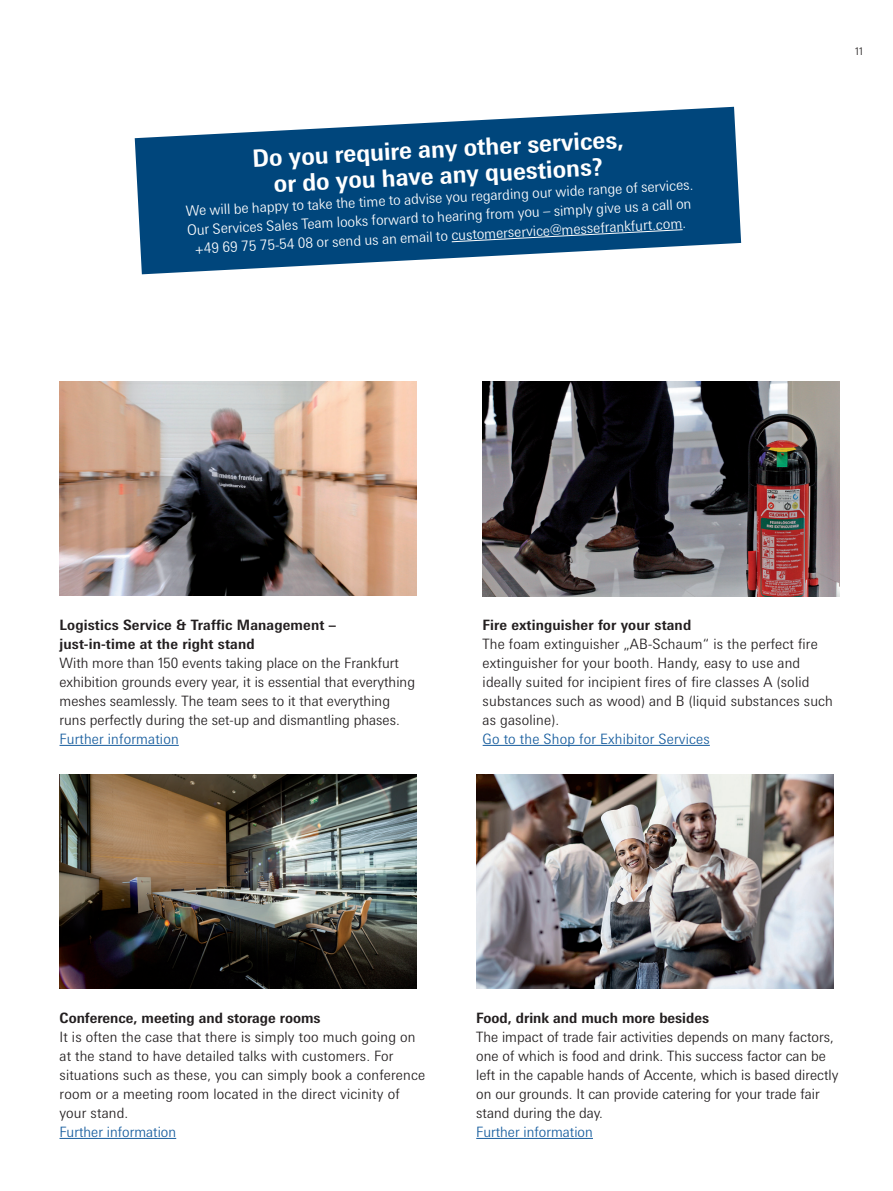
<style>
.page{position:relative;width:893px;height:1191px;background:#fff}
.page>*{position:absolute;margin:0;border:0;box-sizing:border-box;transform-origin:0 0}
.t1{font:700 24px/26.4px "Messe Univers";color:#fff;text-align:center}
.t2{font:300 14.25px/19px "Messe Univers";color:#231f20}
.t3{font:300 14.25px/19px "Messe Univers";color:#fff;text-align:center}
.t4{font:700 14.25px/19px "Messe Univers";letter-spacing:.01em;color:#231f20}
.t5{font:300 14.25px "Messe Univers";letter-spacing:.01em;color:#175d9e}
.t6{font:300 10.5px "Messe Univers";color:#231f20}
</style>
<div class="page">
<img style="left:60px;top:774px;width:357px;height:214px">
<img style="left:476px;top:774px;width:357px;height:214px">
<img style="left:60px;top:381px;width:357px;height:214px">
<hr style="left:483px;top:745px;width:227px;height:1px;background:#175d9e">
<img style="left:483px;top:381px;width:356px;height:215px">
<svg style="left:135px;top:107px;width:606px;height:167px;fill:#00467c"></svg>
<svg style="left:451px;top:229px;width:232px;height:13px;background:#135485"></svg>
<hr style="left:476px;top:1138px;width:117px;height:1px;background:#175d9e">
<hr style="left:60px;top:745px;width:119px;height:1px;background:#175d9e">
<hr style="left:60px;top:1138px;width:116px;height:1px;background:#175d9e">
<h1 class="t1" style="left:252px;top:145px;width:374px;rotate:-3deg">Do you require any other services, or do you have any questions?</h1>
<p class="t3" style="left:185px;top:201px;width:510px;rotate:-3deg">We will be happy to take the time to advise you regarding our wide range of services.<br>Our Services Sales Team looks forward to hearing from you – simply give us a call on +49 69 75 75-54 08 or send us an email to customerservice@messefrankfurt.com.</p>
<p class="t6" style="left:855px;top:45px;width:9px">11</p>
<p class="t4" style="left:60px;top:615px;width:278px">Logistics Service &amp; Traffic Management – just-in-time at the right stand</p>
<p class="t2" style="left:60px;top:653px;width:357px">With more than 150 events taking place on the Frankfurt exhibition grounds every year, it is essential that everything meshes seamlessly. The team sees to it that everything runs perfectly during the set-up and dismantling phases.</p>
<p class="t5" style="left:60px;top:730px;width:121px">Further information</p>
<p class="t4" style="left:483px;top:615px;width:210px">Fire extinguisher for your stand</p>
<p class="t2" style="left:483px;top:634px;width:352px">The foam extinguisher „AB-Schaum“ is the perfect fire extinguisher for your booth. Handy, easy to use and ideally suited for incipient fires of fire classes A (solid substances such as wood) and B (liquid substances such as gasoline).</p>
<p class="t5" style="left:483px;top:730px;width:229px">Go to the Shop for Exhibitor Services</p>
<p class="t4" style="left:60px;top:1007px;width:263px">Conference, meeting and storage rooms</p>
<p class="t2" style="left:60px;top:1027px;width:367px">It is often the case that there is simply too much going on at the stand to have detailed talks with customers. For situations such as these, you can simply book a conference room or a meeting room located in the direct vicinity of your stand.</p>
<p class="t5" style="left:60px;top:1123px;width:118px">Further information</p>
<p class="t4" style="left:476px;top:1007px;width:234px">Food, drink and much more besides</p>
<p class="t2" style="left:476px;top:1027px;width:364px">The impact of trade fair activities depends on many factors, one of which is food and drink. This success factor can be left in the capable hands of Accente, which is based directly on our grounds. It can provide catering for your trade fair stand during the day.</p>
<p class="t5" style="left:476px;top:1123px;width:118px">Further information</p>
</div>
